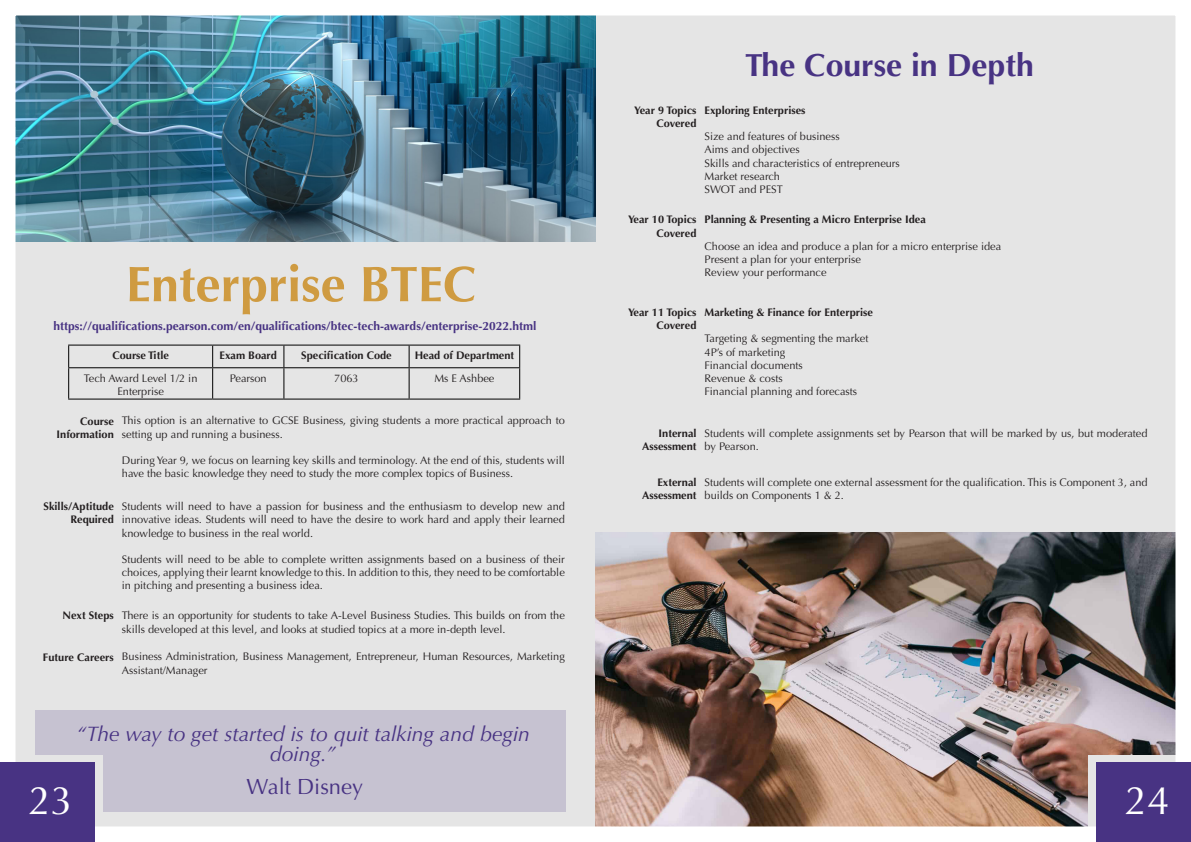
<style>
.page{position:relative;width:1191px;height:842px;background:#fff}
.page>*{position:absolute;margin:0;border:0;box-sizing:border-box;transform-origin:0 0}
.Headings{font:700 50px "Optima";color:#cf9b41}
.t1{font:40px "Optima";color:#fff}
.Headings-2{font:700 32px "Optima";color:#483383}
.t2{font:22px "Optima";color:#483383}
.Headings-3{font:italic 21px/20px "Optima";color:#483383;text-align:center}
.Headings-4{font:700 12px "Optima";color:#483383}
.t3{font:11px/13.2px "Optima";color:#231f20}
.t4{font:700 11px/13.2px "Optima";color:#231f20;text-align:right}
</style>
<div class="page">
<img style="left:15px;top:15px;width:1161px;height:812px">
<div style="left:0;top:762px;width:95px;height:80px;background:#483383"></div>
<div style="left:1096px;top:762px;width:95px;height:80px;background:#483383"></div>
<p class="Headings" style="left:126px;top:255px;width:352px">Enterprise BTEC</p>
<p class="Headings-4" style="left:53px;top:319px;width:484px">https://qualifications.pearson.com/en/qualifications/btec-tech-awards/enterprise-2022.html</p>
<p class="t4" style="left:112px;top:349px;width:58px">Course Title</p>
<p class="t4" style="left:219px;top:349px;width:59px">Exam Board</p>
<p class="t4" style="left:301px;top:349px;width:92px">Specification Code</p>
<p class="t4" style="left:415px;top:349px;width:101px">Head of Department</p>
<p class="t3" style="left:84px;top:372px;width:115px;text-align:center">Tech Award Level 1/2 in<br>Enterprise</p>
<p class="t3" style="left:230px;top:372px;width:38px">Pearson</p>
<p class="t3" style="left:334px;top:372px;width:26px">7063</p>
<p class="t3" style="left:434px;top:372px;width:62px">Ms E Ashbee</p>
<p class="t4" style="left:57px;top:414px;width:59px">Course<br>Information</p>
<p class="t3" style="left:122px;top:414px;width:444px">This option is an alternative to GCSE Business, giving students a more practical approach to setting up and running a business.</p>
<p class="t3" style="left:122px;top:454px;width:444px">During Year 9, we focus on learning key skills and terminology. At the end of this, students will have the basic knowledge they need to study the more complex topics of Business.</p>
<p class="t4" style="left:44px;top:500px;width:72px">Skills/Aptitude<br>Required</p>
<p class="t3" style="left:122px;top:500px;width:444px;text-align:justify">Students will need to have a passion for business and the enthusiasm to develop new and innovative ideas. Students will need to have the desire to work hard and apply their learned knowledge to business in the real world.</p>
<p class="t3" style="left:122px;top:553px;width:444px;text-align:justify">Students will need to be able to complete written assignments based on a business of their choices, applying their learnt knowledge to this. In addition to this, they need to be comfortable in pitching and presenting a business idea.</p>
<p class="t4" style="left:63px;top:609px;width:53px">Next Steps</p>
<p class="t3" style="left:122px;top:609px;width:444px">There is an opportunity for students to take A-Level Business Studies. This builds on from the skills developed at this level, and looks at studied topics at a more in-depth level.</p>
<p class="t4" style="left:43px;top:650px;width:72px">Future Careers</p>
<p class="t3" style="left:122px;top:650px;width:444px">Business Administration, Business Management, Entrepreneur, Human Resources, Marketing<br>Assistant/Manager</p>
<p class="Headings-3" style="left:76px;top:724px;width:455px">“The way to get started is to quit talking and begin doing.”</p>
<p class="Headings-2" style="left:745px;top:46px;width:290px">The Course in Depth</p>
<p class="t4" style="left:634px;top:104px;width:64px">Year 9 Topics<br>Covered</p>
<p class="t4" style="left:704px;top:104px;width:102px">Exploring Enterprises</p>
<p class="t3" style="left:704px;top:130px;width:137px">Size and features of business</p>
<p class="t3" style="left:704px;top:143px;width:97px">Aims and objectives</p>
<p class="t3" style="left:704px;top:156px;width:197px">Skills and characteristics of entrepreneurs</p>
<p class="t3" style="left:704px;top:170px;width:77px">Market research</p>
<p class="t3" style="left:704px;top:183px;width:80px">SWOT and PEST</p>
<p class="t4" style="left:628px;top:213px;width:70px">Year 10 Topics<br>Covered</p>
<p class="t4" style="left:704px;top:213px;width:223px">Planning &amp; Presenting a Micro Enterprise Idea</p>
<p class="t3" style="left:704px;top:240px;width:298px">Choose an idea and produce a plan for a micro enterprise idea</p>
<p class="t3" style="left:704px;top:253px;width:158px">Present a plan for your enterprise</p>
<p class="t3" style="left:704px;top:266px;width:124px">Review your performance</p>
<p class="t4" style="left:628px;top:306px;width:70px">Year 11 Topics<br>Covered</p>
<p class="t4" style="left:704px;top:306px;width:170px">Marketing &amp; Finance for Enterprise</p>
<p class="t3" style="left:704px;top:332px;width:165px">Targeting &amp; segmenting the market</p>
<p class="t3" style="left:704px;top:345px;width:82px">4P’s of marketing</p>
<p class="t3" style="left:704px;top:359px;width:100px">Financial documents</p>
<p class="t3" style="left:704px;top:372px;width:80px">Revenue &amp; costs</p>
<p class="t3" style="left:704px;top:385px;width:154px">Financial planning and forecasts</p>
<p class="t4" style="left:642px;top:426px;width:56px">Internal<br>Assessment</p>
<p class="t3" style="left:704px;top:426px;width:444px">Students will complete assignments set by Pearson that will be marked by us, but moderated by Pearson.</p>
<p class="t4" style="left:642px;top:476px;width:56px">External<br>Assessment</p>
<p class="t3" style="left:704px;top:476px;width:444px">Students will complete one external assessment for the qualification. This is Component 3, and builds on Components 1 &amp; 2.</p>
<p class="t2" style="left:247px;top:774px;width:118px">Walt Disney</p>
<p class="t1" style="left:29px;top:777px;width:46px">23</p>
<p class="t1" style="left:1125px;top:777px;width:46px">24</p>
</div>
